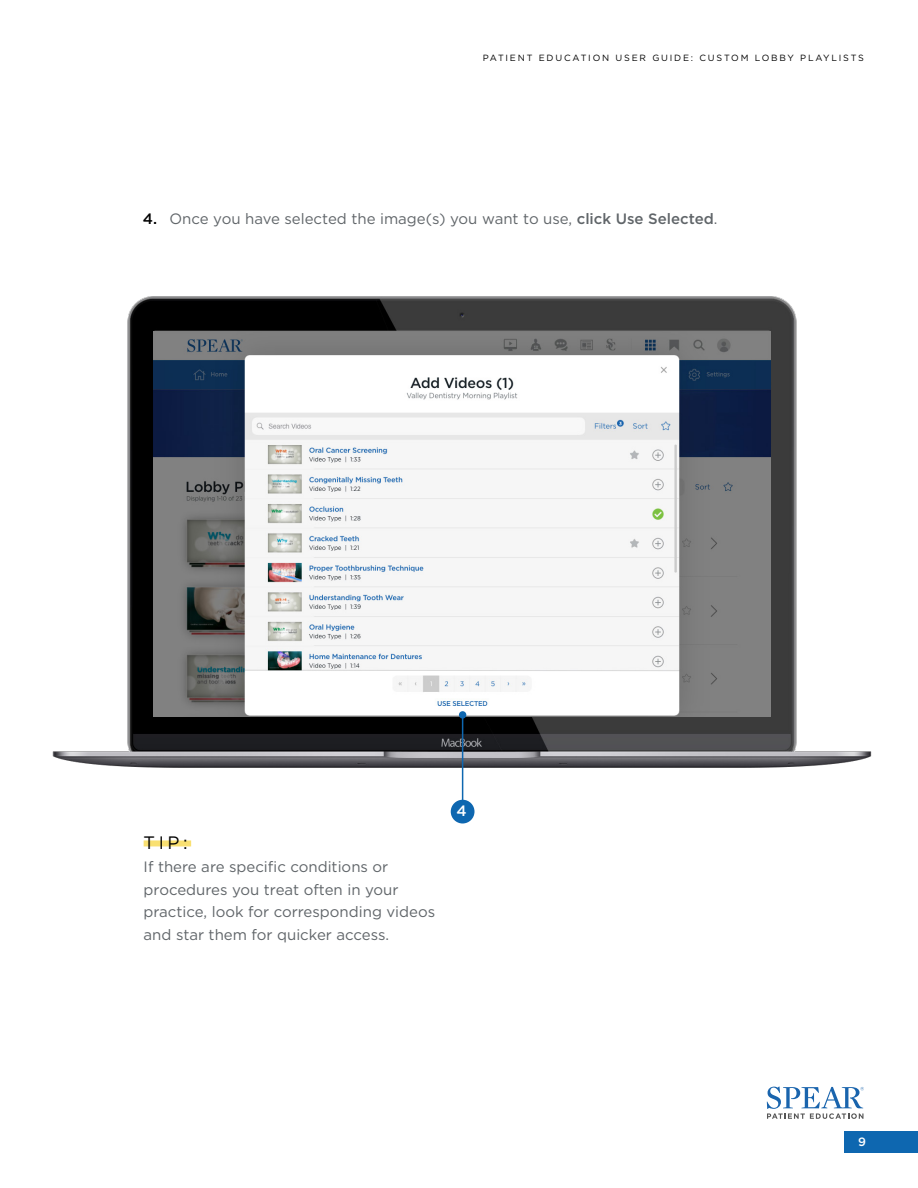
<style>
.page{position:relative;width:918px;height:1188px;background:#fff}
.page>*{position:absolute;margin:0;border:0;box-sizing:border-box;transform-origin:0 0}
.t1{font:18px "Gotham";color:#000}
.t2{font:15px/22.5px "Gotham";color:#606569}
.t3{font:500 15px "Gotham";color:#fff}
.t4{font:500 12px "Gotham";color:#fff}
.t5{font:9px "Gotham";letter-spacing:.2em;color:#000}
.s1{font-weight:500;color:#000}
.s2{font-weight:500}
</style>
<div class="page">
<div style="left:845px;top:1131px;width:73px;height:21px;background:#0e67b0"></div>
<svg style="left:767px;top:1087px;width:97px;height:32px"></svg>
<img style="left:52px;top:296px;width:820px;height:514px">
<img style="left:154px;top:331px;width:616px;height:386px">
<hr style="left:462px;top:718px;width:1px;height:86px;background:#0e67b0">
<div style="left:451px;top:800px;width:24px;height:24px;background:#0e67b0;border-radius:50%"></div>
<div style="left:459px;top:711px;width:7px;height:8px;background:#0e67b0;border-radius:50%"></div>
<div style="left:144px;top:840px;width:47px;height:6px;background:#f9e072"></div>
<p class="t5" style="left:483px;top:52px;width:383px">PATIENT EDUCATION USER GUIDE: CUSTOM LOBBY PLAYLISTS</p>
<p class="t2" style="left:143px;top:207px;width:576px"><span class="s1">4.</span> Once you have selected the image(s) you want to use, <span class="s2">click Use Selected</span>.</p>
<p class="t1" style="left:144px;top:831px;width:46px">TIP:</p>
<p class="t2" style="left:144px;top:855px;width:293px">If there are specific conditions or procedures you treat often in your practice, look for corresponding videos and star them for quicker access.</p>
<p class="t3" style="left:457px;top:801px;width:12px">4</p>
<p class="t4" style="left:858px;top:1134px;width:9px">9</p>
</div>
